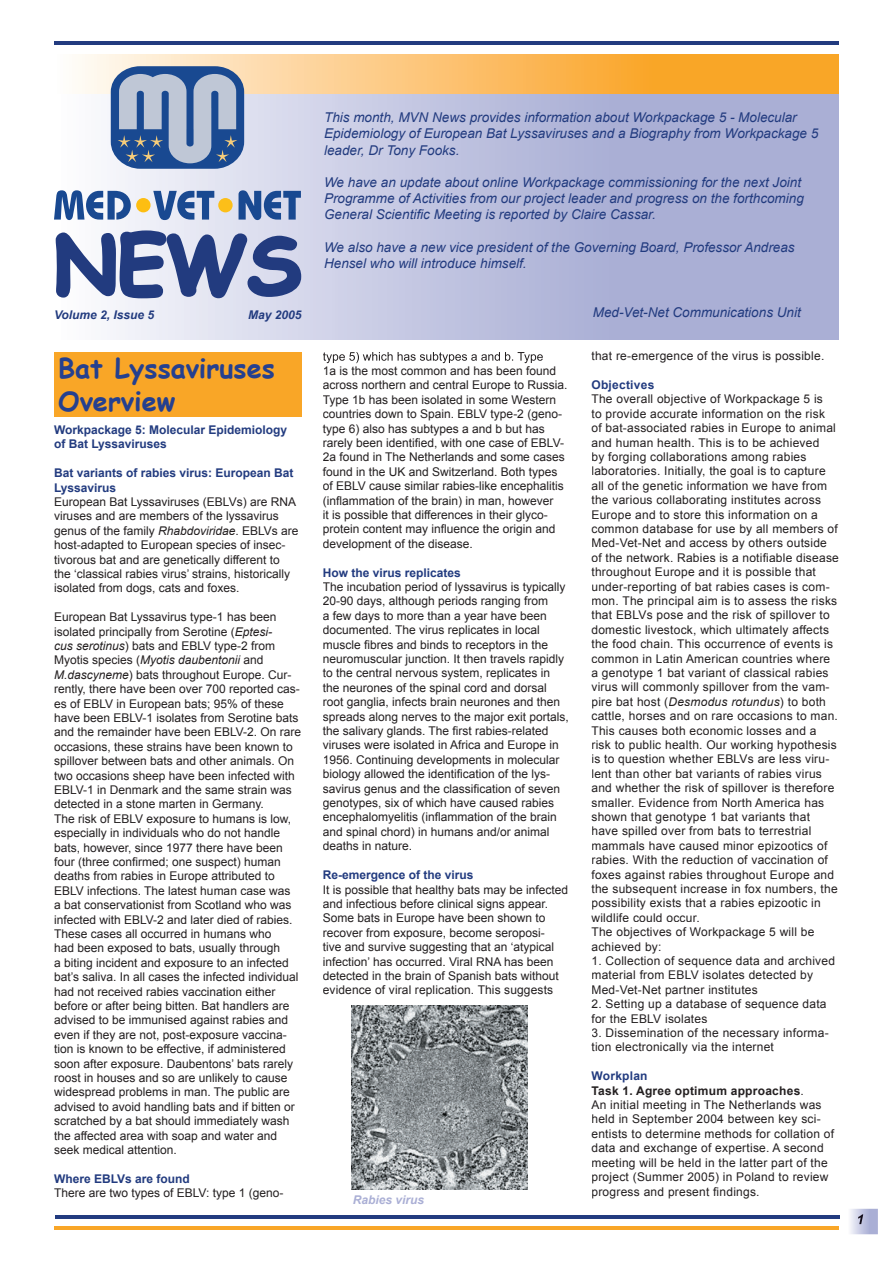
<style>
.page{position:relative;width:893px;height:1263px;background:#fff}
.page>*{position:absolute;margin:0;border:0;box-sizing:border-box;transform-origin:0 0}
.t1{font:700 78px "Comic Sans MS";color:#223b7f}
.t2{font:700 27px/32.4px "Comic Sans MS";color:#25408f}
.t3{font:italic 13.5px/16.2px "Arial";color:#223b7f}
.t4{font:12px/14.4px "Arial";color:#231f20}
.t5{font:12px/14.4px "Arial";letter-spacing:.02em;color:#231f20}
.t6{font:700 12px/14.4px "Arial";color:#223b7f}
.t7{font:italic 700 12px "Arial";color:#223b7f}
.t8{font:italic 700 12px "Arial";color:#aaafd5}
.t9{font:700 12px "Arial";letter-spacing:.02em;color:#223b7f}
.s1{font-style:italic}
.s2{font-weight:700;color:#223b7f}
.s3{font-weight:700}
</style>
<div class="page">
<hr style="left:55px;top:1215px;width:785px;height:3px;background:#223b7f">
<hr style="left:54px;top:1227px;width:785px;height:3px;background:#f9a627">
<hr style="left:54px;top:41px;width:785px;height:3px;background:#223b7f">
<svg style="left:850px;top:1209px;width:28px;height:25px"></svg>
<svg style="left:113px;top:94px;width:726px;height:245px"></svg>
<svg style="left:78px;top:54px;width:761px;height:40px"></svg>
<div style="left:54px;top:352px;width:247px;height:65px;background:#f9a627"></div>
<svg style="left:54px;top:66px;width:249px;height:234px"></svg>
<svg style="left:323px;top:352px;width:220px;height:11px"></svg>
<img style="left:351px;top:1006px;width:176px;height:183px">
<h1 class="t1" style="left:54px;top:207px;width:249px">NEWS</h1>
<p class="t7" style="left:54px;top:307px;width:102px">Volume 2, Issue 5</p>
<p class="t7" style="left:248px;top:307px;width:55px">May 2005</p>
<h2 class="t2" style="left:58px;top:351px;width:218px">Bat Lyssaviruses<br>Overview</h2>
<p class="t6" style="left:54px;top:423px;width:235px">Workpackage 5: Molecular Epidemiology of Bat Lyssaviruses</p>
<p class="t6" style="left:54px;top:466px;width:241px">Bat variants of rabies virus: European Bat<br>Lyssavirus</p>
<p class="t4" style="left:54px;top:495px;width:246px">European Bat Lyssaviruses (EBLVs) are RNA viruses and are members of the lyssavirus genus of the family <span class="s1">Rhabdoviridae</span>. EBLVs are host-adapted to European species of insec&shy;tivorous bat and are genetically different to the ‘classical rabies virus’ strains, historically isolated from dogs, cats and foxes.</p>
<p class="t4" style="left:54px;top:610px;width:249px">European Bat Lyssavirus type-1 has been isolated principally from Serotine (<span class="s1">Eptesi-<br>cus serotinus</span>) bats and EBLV type-2 from Myotis species (<span class="s1">Myotis daubentonii</span> and <span class="s1">M.dascyneme</span>) bats throughout Europe. Cur&shy;rently, there have been over 700 reported cas&shy;es of EBLV in European bats; 95% of these have been EBLV-1 isolates from Serotine bats and the remainder have been EBLV-2. On rare occasions, these strains have been known to spillover between bats and other animals. On two occasions sheep have been infected with EBLV-1 in Denmark and the same strain was detected in a stone marten in Germany.<br>The risk of EBLV exposure to humans is low, especially in individuals who do not handle bats, however, since 1977 there have been four (three confirmed; one suspect) human deaths from rabies in Europe attributed to EBLV infections. The latest human case was<br>a bat conservationist from Scotland who was infected with EBLV-2 and later died of rabies.<br>These cases all occurred in humans who<br>had been exposed to bats, usually through<br>a biting incident and exposure to an infected bat’s saliva. In all cases the infected individual had not received rabies vaccination either before or after being bitten. Bat handlers are advised to be immunised against rabies and even if they are not, post-exposure vaccina&shy;tion is known to be effective, if administered soon after exposure. Daubentons’ bats rarely roost in houses and so are unlikely to cause widespread problems in man. The public are advised to avoid handling bats and if bitten or scratched by a bat should immediately wash the affected area with soap and water and seek medical attention.</p>
<p class="t6" style="left:54px;top:1172px;width:137px">Where EBLVs are found</p>
<p class="t4" style="left:54px;top:1186px;width:231px">There are two types of EBLV: type 1 (geno-</p>
<p class="t3" style="left:324px;top:110px;width:496px">This month, MVN News provides information about Workpackage 5 - Molecular<br>Epidemiology of European Bat Lyssaviruses and a Biography from Workpackage 5 leader, Dr Tony Fooks.</p>
<p class="t3" style="left:324px;top:174px;width:481px">We have an update about online Workpackage commissioning for the next Joint<br>Programme of Activities from our project leader and progress on the forthcoming<br>General Scientific Meeting is reported by Claire Cassar.</p>
<p class="t3" style="left:324px;top:239px;width:472px">We also have a new vice president of the Governing Board, Professor Andreas<br>Hensel who will introduce himself.</p>
<p class="t4" style="left:323px;top:364px;width:246px">1a is the most common and has been found across northern and central Europe to Russia.<br>Type 1b has been isolated in some Western countries down to Spain. EBLV type-2 (geno&shy;type 6) also has subtypes a and b but has rarely been identified, with one case of EBLV-2a found in The Netherlands and some cases found in the UK and Switzerland. Both types of EBLV cause similar rabies-like encephalitis (inflammation of the brain) in man, however<br>it is possible that differences in their glyco&shy;protein content may influence the origin and development of the disease.</p>
<p class="t6" style="left:323px;top:566px;width:140px">How the virus replicates</p>
<p class="t4" style="left:323px;top:580px;width:248px">The incubation period of lyssavirus is typically 20-90 days, although periods ranging from<br>a few days to more than a year have been documented. The virus replicates in local muscle fibres and binds to receptors in the neuromuscular junction. It then travels rapidly to the central nervous system, replicates in the neurones of the spinal cord and dorsal root ganglia, infects brain neurones and then spreads along nerves to the major exit portals, the salivary glands. The first rabies-related viruses were isolated in Africa and Europe in 1956. Continuing developments in molecular biology allowed the identification of the lys&shy;savirus genus and the classification of seven genotypes, six of which have caused rabies encephalomyelitis (inflammation of the brain and spinal chord) in humans and/or animal deaths in nature.</p>
<p class="t6" style="left:323px;top:868px;width:152px">Re-emergence of the virus</p>
<p class="t4" style="left:323px;top:882px;width:247px">It is possible that healthy bats may be infected and infectious before clinical signs appear.<br>Some bats in Europe have been shown to recover from exposure, become seroposi-<br>tive and survive suggesting that an ‘atypical infection’ has occurred. Viral RNA has been detected in the brain of Spanish bats without evidence of viral replication. This suggests</p>
<p class="t8" style="left:353px;top:1192px;width:73px">Rabies virus</p>
<p class="t3" style="left:593px;top:304px;width:210px">Med-Vet-Net Communications Unit</p>
<p class="t5" style="left:591px;top:349px;width:234px">that re-emergence of the virus is possible.</p>
<p class="t9" style="left:591px;top:377px;width:64px">Objectives</p>
<p class="t5" style="left:591px;top:392px;width:249px">The overall objective of Workpackage 5 is<br>to provide accurate information on the risk<br>of bat-associated rabies in Europe to animal and human health. This is to be achieved<br>by forging collaborations among rabies laboratories. Initially, the goal is to capture all of the genetic information we have from the various collaborating institutes across Europe and to store this information on a common database for use by all members of Med-Vet-Net and access by others outside of the network. Rabies is a notifiable disease throughout Europe and it is possible that under-reporting of bat rabies cases is com&shy;mon. The principal aim is to assess the risks that EBLVs pose and the risk of spillover to domestic livestock, which ultimately affects the food chain. This occurrence of events is common in Latin American countries where a genotype 1 bat variant of classical rabies virus will commonly spillover from the vam&shy;pire bat host (<span class="s1">Desmodus rotundus</span>) to both cattle, horses and on rare occasions to man.<br>This causes both economic losses and a<br>risk to public health. Our working hypothesis is to question whether EBLVs are less viru&shy;lent than other bat variants of rabies virus and whether the risk of spillover is therefore smaller. Evidence from North America has shown that genotype 1 bat variants that have spilled over from bats to terrestrial mammals have caused minor epizootics of rabies. With the reduction of vaccination of foxes against rabies throughout Europe and the subsequent increase in fox numbers, the possibility exists that a rabies epizootic in wildlife could occur.<br>The objectives of Workpackage 5 will be achieved by:</p>
<p class="t5" style="left:591px;top:954px;width:245px">1. Collection of sequence data and archived material from EBLV isolates detected by<br>Med-Vet-Net partner institutes</p>
<p class="t5" style="left:591px;top:997px;width:237px">2. Setting up a database of sequence data for the EBLV isolates</p>
<p class="t5" style="left:591px;top:1026px;width:239px">3. Dissemination of the necessary informa&shy;tion electronically via the internet</p>
<p class="t5" style="left:591px;top:1069px;width:244px"><span class="s2">Workplan<br></span><span class="s3">Task 1. Agree optimum approaches</span>.<br>An initial meeting in The Netherlands was held in September 2004 between key sci&shy;entists to determine methods for collation of data and exchange of expertise. A second meeting will be held in the latter part of the project (Summer 2005) in Poland to review progress and present findings.</p>
</div>
